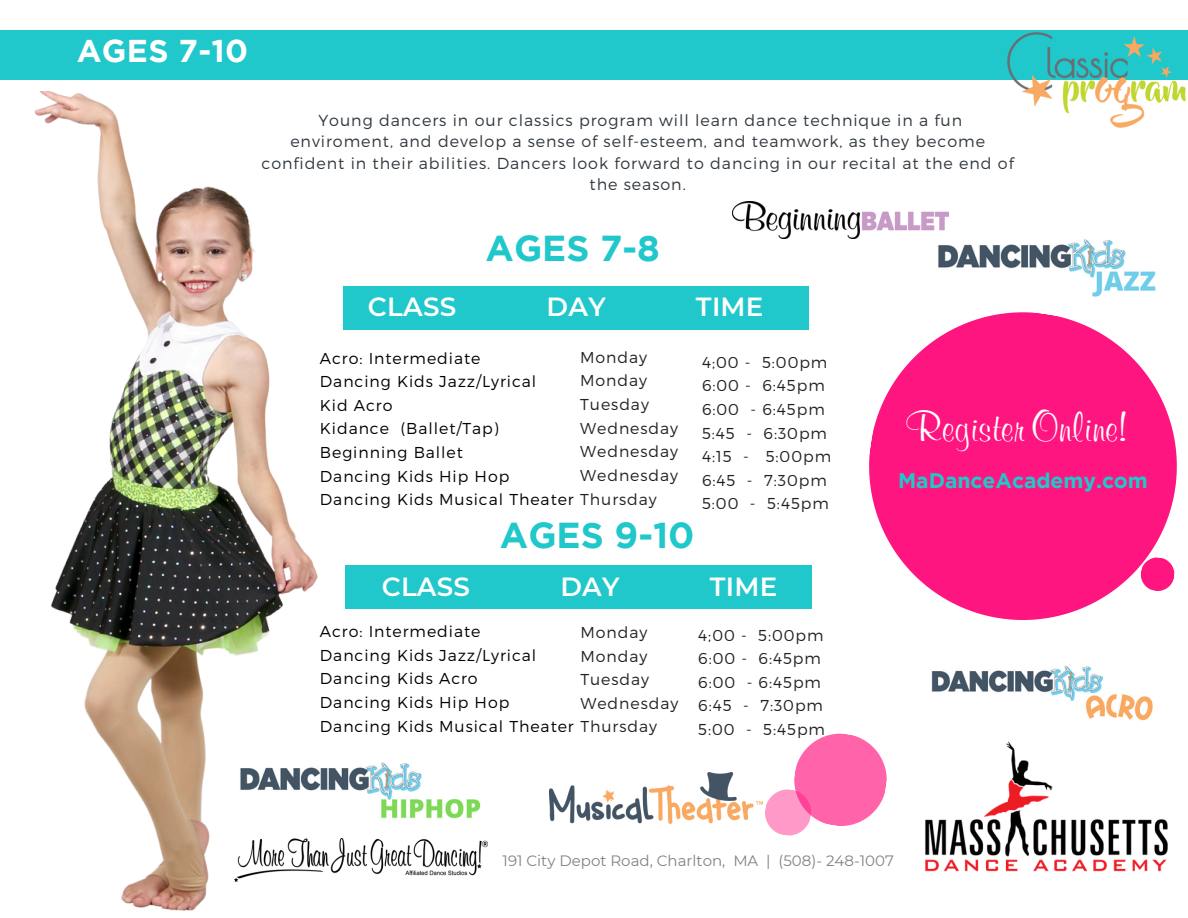
<style>
.page{position:relative;width:1188px;height:918px;background:#fff}
.page>*{position:absolute;margin:0;border:0;box-sizing:border-box;transform-origin:0 0}
.t1{font:41.25px "Murray Hill Boold";color:#fff}
.t2{font:700 36px "Gotham";color:#20c7cb}
.t3{font:700 31.5px "Gotham";letter-spacing:.01em;color:#fff}
.t4{font:600 26.25px "Montserrat";letter-spacing:.01em;color:#fff}
.t5{font:700 21px "Gotham";color:#20c7cb}
.t6{font:300 15.9px/21.3px "Montserrat";letter-spacing:.06em;color:#30383e;text-align:center}
.t7{font:300 15.75px "Montserrat";letter-spacing:.06em;color:#000}
.t8{font:300 15.75px "Montserrat";letter-spacing:.06em;color:#222}
.t9{font:15px "Montserrat";color:#828282}
.s1{color:#222}
</style>
<div class="page">
<div style="left:0;top:30px;width:1188px;height:50px;background:#20c7cb"></div>
<img style="left:931px;top:665px;width:222px;height:44px">
<div style="left:343px;top:287px;width:466px;height:42px;background:#20c7cb"></div>
<img style="left:34px;top:92px;width:491px;height:819px">
<svg style="left:869px;top:312px;width:308px;height:308px;fill:#ff157f"></svg>
<img style="left:938px;top:211px;width:218px;height:86px">
<svg style="left:762px;top:733px;width:125px;height:103px"></svg>
<svg style="left:1138px;top:555px;width:39px;height:38px"></svg>
<img style="left:1007px;top:32px;width:179px;height:96px">
<img style="left:213px;top:748px;width:275px;height:76px">
<img style="left:550px;top:773px;width:212px;height:51px">
<img style="left:925px;top:709px;width:243px;height:163px">
<div style="left:345px;top:566px;width:466px;height:43px;background:#20c7cb"></div>
<img style="left:732px;top:202px;width:216px;height:37px">
<p class="t3" style="left:77px;top:39px;width:173px">AGES 7-10</p>
<p class="t6" style="left:261px;top:109px;width:754px">Young dancers in our classics program will learn dance technique in a fun<br>enviroment, and develop a sense of self-esteem, and teamwork, as they become confident in their abilities. Dancers look forward to dancing in our recital at the end of the season.</p>
<h1 class="t2" style="left:486px;top:235px;width:176px">AGES 7-8</h1>
<h2 class="t4" style="left:368px;top:291px;width:90px">CLASS</h2>
<h2 class="t4" style="left:547px;top:291px;width:61px">DAY</h2>
<h2 class="t4" style="left:696px;top:291px;width:69px">TIME</h2>
<p class="t8" style="left:580px;top:347px;width:68px">Monday</p>
<p class="t8" style="left:580px;top:371px;width:68px">Monday</p>
<p class="t8" style="left:580px;top:394px;width:70px">Tuesday</p>
<p class="t8" style="left:580px;top:418px;width:99px">Wednesday</p>
<p class="t8" style="left:580px;top:441px;width:99px">Wednesday</p>
<p class="t8" style="left:580px;top:465px;width:99px">Wednesday</p>
<h5 class="t7" style="left:320px;top:348px;width:162px">Acro: Intermediate</h5>
<p class="t7" style="left:320px;top:371px;width:218px">Dancing Kids Jazz/Lyrical</p>
<h4 class="t7" style="left:320px;top:395px;width:74px">Kid Acro</h4>
<p class="t7" style="left:320px;top:419px;width:180px">Kidance (Ballet/Tap)</p>
<p class="t7" style="left:320px;top:442px;width:144px">Beginning Ballet</p>
<p class="t7" style="left:320px;top:466px;width:191px">Dancing Kids Hip Hop</p>
<p class="t7" style="left:320px;top:489px;width:338px">Dancing Kids Musical Theater <span class="s1">Thursday</span></p>
<p class="t2" style="left:500px;top:522px;width:196px">AGES 9-10</p>
<p class="t8" style="left:702px;top:352px;width:127px">4;00 - 5:00pm</p>
<p class="t8" style="left:702px;top:376px;width:124px">6:00 - 6:45pm</p>
<p class="t8" style="left:702px;top:399px;width:124px">6:00 - 6:45pm</p>
<p class="t8" style="left:702px;top:423px;width:126px">5:45 - 6:30pm</p>
<p class="t8" style="left:702px;top:446px;width:131px">4:15 - 5:00pm</p>
<p class="t8" style="left:702px;top:470px;width:126px">6:45 - 7:30pm</p>
<p class="t8" style="left:702px;top:494px;width:128px">5:00 - 5:45pm</p>
<h4 class="t4" style="left:382px;top:571px;width:90px">CLASS</h4>
<h4 class="t4" style="left:560px;top:571px;width:61px">DAY</h4>
<h4 class="t4" style="left:710px;top:571px;width:69px">TIME</h4>
<p class="t8" style="left:698px;top:625px;width:127px">4;00 - 5:00pm</p>
<p class="t8" style="left:698px;top:648px;width:124px">6:00 - 6:45pm</p>
<p class="t8" style="left:698px;top:672px;width:124px">6:00 - 6:45pm</p>
<p class="t8" style="left:698px;top:696px;width:126px">6:45 - 7:30pm</p>
<p class="t8" style="left:698px;top:719px;width:128px">5:00 - 5:45pm</p>
<p class="t7" style="left:320px;top:621px;width:162px">Acro: Intermediate</p>
<p class="t7" style="left:320px;top:645px;width:218px">Dancing Kids Jazz/Lyrical</p>
<p class="t7" style="left:320px;top:669px;width:159px">Dancing Kids Acro</p>
<p class="t7" style="left:320px;top:692px;width:191px">Dancing Kids Hip Hop</p>
<p class="t8" style="left:580px;top:622px;width:68px">Monday</p>
<p class="t8" style="left:580px;top:646px;width:68px">Monday</p>
<p class="t8" style="left:580px;top:669px;width:70px">Tuesday</p>
<p class="t8" style="left:580px;top:693px;width:99px">Wednesday</p>
<p class="t7" style="left:320px;top:716px;width:339px">Dancing Kids Musical Theater <span class="s1">Thursday</span></p>
<p class="t1" style="left:907px;top:403px;width:222px">Register Online!</p>
<p class="t5" style="left:898px;top:473px;width:251px">MaDanceAcademy.com</p>
<p class="t9" style="left:503px;top:851px;width:393px">191 City Depot Road, Charlton, MA | (508)- 248-1007</p>
</div>
